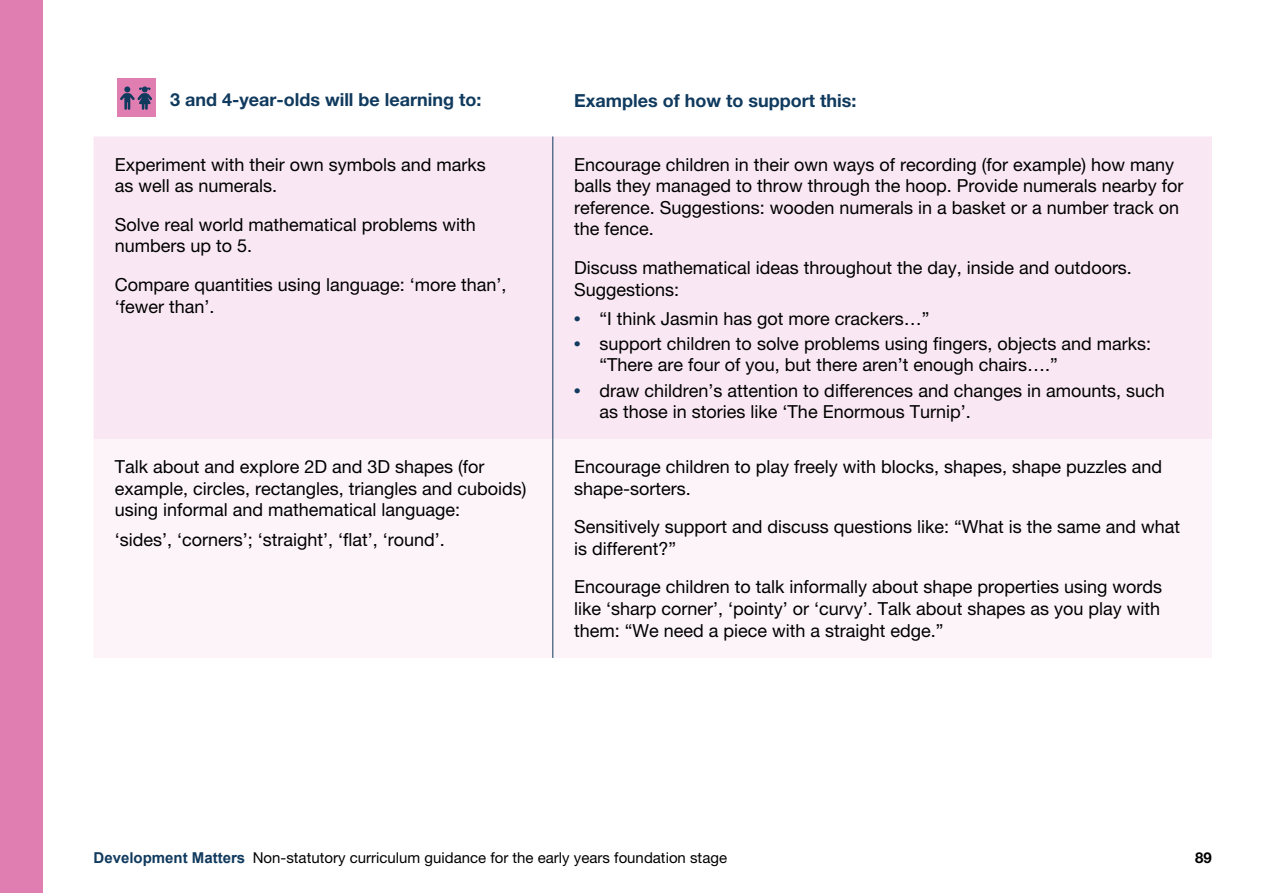
<style>
.page{position:relative;width:1263px;height:893px;background:#fff}
.page>*{position:absolute;margin:0;border:0;box-sizing:border-box;transform-origin:0 0}
.Table_Body__4a{font:18px/21.6px "Helvetica Neue LT Pro";color:#000}
.Table_Body__2a{font:18px/21.6px "Helvetica Neue LT Pro";color:#000}
.Table_Hdr_12_14_bold{font:700 18px "Helvetica Neue LT Pro";color:#103a5e}
.t1{font:15px "Helvetica Neue LT Pro";color:#000}
.t2{font:700 15px "Helvetica Neue LT Pro";color:#000}
.s1{font-family:"Arial";font-weight:700;color:#103a5e}
</style>
<div class="page">
<div style="left:0;top:0;width:43px;height:893px;background:#e07db1"></div>
<div style="left:94px;top:136px;width:1118px;height:303px;background:#f9e8f3"></div>
<div style="left:94px;top:439px;width:1118px;height:219px;background:#fcf4f9"></div>
<hr style="left:552px;top:136px;width:1px;height:303px;background:#103a5e">
<hr style="left:552px;top:439px;width:1px;height:219px;background:#103a5e">
<div style="left:117px;top:79px;width:38px;height:38px;background:#e07db1"></div>
<svg style="left:120px;top:86px;width:32px;height:24px"></svg>
<p class="Table_Hdr_12_14_bold" style="left:170px;top:89px;width:313px">3 and 4-year-olds will be learning to:</p>
<p class="Table_Hdr_12_14_bold" style="left:574px;top:89px;width:284px">Examples of how to support this:</p>
<p class="Table_Body__4a" style="left:115px;top:153px;width:373px">Experiment with their own symbols and marks as well as numerals.</p>
<p class="Table_Body__4a" style="left:115px;top:213px;width:363px">Solve real world mathematical problems with numbers up to 5.</p>
<p class="Table_Body__4a" style="left:115px;top:274px;width:393px">Compare quantities using language: ‘more than’, ‘fewer than’.</p>
<p class="Table_Body__2a" style="left:115px;top:456px;width:413px">Talk about and explore 2D and 3D shapes (for example, circles, rectangles, triangles and cuboids) using informal and mathematical language:</p>
<p class="Table_Body__4a" style="left:115px;top:529px;width:332px">‘sides’, ‘corners’; ‘straight’, ‘flat’, ‘round’.</p>
<p class="Table_Body__4a" style="left:574px;top:153px;width:611px">Encourage children in their own ways of recording (for example) how many balls they managed to throw through the hoop. Provide numerals nearby for reference. Suggestions: wooden numerals in a basket or a number track on the fence.</p>
<p class="Table_Body__2a" style="left:574px;top:257px;width:559px">Discuss mathematical ideas throughout the day, inside and outdoors.<br>Suggestions:</p>
<p class="Table_Body__4a" style="left:574px;top:308px;width:357px"><span class="s1">•</span> “I think Jasmin has got more crackers…”</p>
<p class="Table_Body__4a" style="left:600px;top:333px;width:553px;line-height:21px;text-indent:-26px"><span class="s1">•</span> support children to solve problems using fingers, objects and marks: “There are four of you, but there aren’t enough chairs….”</p>
<p class="Table_Body__4a" style="left:600px;top:379px;width:567px;line-height:21px;text-indent:-26px"><span class="s1">•</span> draw children’s attention to differences and changes in amounts, such as those in stories like ‘The Enormous Turnip’.</p>
<p class="Table_Body__4a" style="left:574px;top:456px;width:590px">Encourage children to play freely with blocks, shapes, shape puzzles and shape-sorters.</p>
<p class="Table_Body__4a" style="left:574px;top:516px;width:608px">Sensitively support and discuss questions like: “What is the same and what is different?”</p>
<p class="Table_Body__4a" style="left:574px;top:576px;width:590px;text-align:justify">Encourage children to talk informally about shape properties using words like ‘sharp corner’, ‘pointy’ or ‘curvy’. Talk about shapes as you play with them: “We need a piece with a straight edge.”</p>
<p class="t1" style="left:94px;top:849px;width:635px"><span class="s1">Development Matters</span> Non-statutory curriculum guidance for the early years foundation stage</p>
<p class="t2" style="left:1195px;top:849px;width:18px">89</p>
</div>
